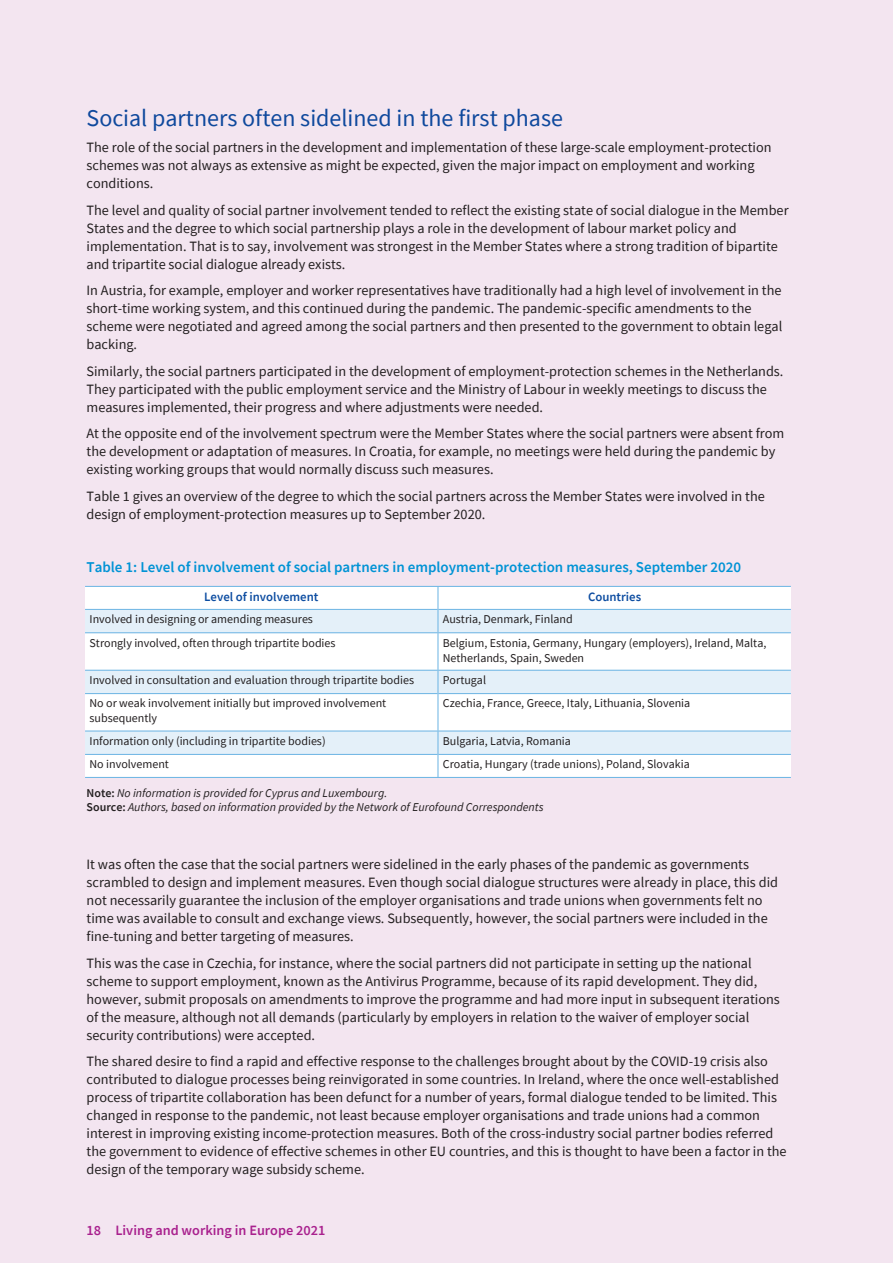
<style>
.page{position:relative;width:893px;height:1263px;background:#f3e5f0}
.page>*{position:absolute;margin:0;border:0;box-sizing:border-box;transform-origin:0 0}
.t1{font:24px "Source Sans Pro";color:#0f499d}
.t2{font:600 15px "Source Sans Pro";color:#0093d5}
.t3{font:14.25px/18px "Source Sans Pro";color:#231f20}
.t4{font:600 14.25px "Source Sans Pro";color:#a9218e}
.t5{font:600 12.75px "Source Sans Pro";color:#0d4da1}
.t6{font:12px/15px "Source Sans Pro";color:#231f20}
.t7{font:italic 12px "Source Sans Pro";color:#231f20}
.s1{font-weight:600;font-style:normal}
</style>
<div class="page">
<div style="left:85px;top:586px;width:706px;height:192px;background:#fff"></div>
<div style="left:85px;top:610px;width:353px;height:22px;background:#e4f0f9"></div>
<div style="left:438px;top:610px;width:353px;height:22px;background:#e4f0f9"></div>
<div style="left:85px;top:671px;width:353px;height:22px;background:#e4f0f9"></div>
<div style="left:438px;top:671px;width:353px;height:22px;background:#e4f0f9"></div>
<div style="left:85px;top:731px;width:353px;height:23px;background:#e4f0f9"></div>
<div style="left:438px;top:731px;width:353px;height:23px;background:#e4f0f9"></div>
<hr style="left:438px;top:587px;width:1px;height:190px;background:#6ab3e3">
<hr style="left:85px;top:586px;width:706px;height:1px;background:#6ab3e3">
<hr style="left:85px;top:609px;width:353px;height:1px;background:#6ab3e3">
<hr style="left:438px;top:609px;width:353px;height:1px;background:#6ab3e3">
<hr style="left:85px;top:632px;width:353px;height:1px;background:#6ab3e3">
<hr style="left:438px;top:632px;width:353px;height:1px;background:#6ab3e3">
<hr style="left:85px;top:670px;width:353px;height:1px;background:#6ab3e3">
<hr style="left:438px;top:670px;width:353px;height:1px;background:#6ab3e3">
<hr style="left:85px;top:693px;width:353px;height:1px;background:#6ab3e3">
<hr style="left:438px;top:693px;width:353px;height:1px;background:#6ab3e3">
<hr style="left:85px;top:731px;width:353px;height:1px;background:#6ab3e3">
<hr style="left:438px;top:731px;width:353px;height:1px;background:#6ab3e3">
<hr style="left:85px;top:754px;width:353px;height:1px;background:#6ab3e3">
<hr style="left:438px;top:754px;width:353px;height:1px;background:#6ab3e3">
<hr style="left:85px;top:777px;width:706px;height:1px;background:#6ab3e3">
<p class="t1" style="left:87px;top:102px;width:478px">Social partners often sidelined in the first phase</p>
<p class="t3" style="left:87px;top:138px;width:686px">The role of the social partners in the development and implementation of these large-scale employment-protection schemes was not always as extensive as might be expected, given the major impact on employment and working conditions.</p>
<p class="t3" style="left:87px;top:201px;width:703px">The level and quality of social partner involvement tended to reflect the existing state of social dialogue in the Member States and the degree to which social partnership plays a role in the development of labour market policy and implementation. That is to say, involvement was strongest in the Member States where a strong tradition of bipartite and tripartite social dialogue already exists.</p>
<p class="t3" style="left:87px;top:281px;width:697px">In Austria, for example, employer and worker representatives have traditionally had a high level of involvement in the short-time working system, and this continued during the pandemic. The pandemic-specific amendments to the scheme were negotiated and agreed among the social partners and then presented to the government to obtain legal backing.</p>
<p class="t3" style="left:87px;top:362px;width:698px">Similarly, the social partners participated in the development of employment-protection schemes in the Netherlands.<br>They participated with the public employment service and the Ministry of Labour in weekly meetings to discuss the measures implemented, their progress and where adjustments were needed.</p>
<p class="t3" style="left:87px;top:424px;width:699px">At the opposite end of the involvement spectrum were the Member States where the social partners were absent from the development or adaptation of measures. In Croatia, for example, no meetings were held during the pandemic by existing working groups that would normally discuss such measures.</p>
<p class="t3" style="left:87px;top:487px;width:680px">Table 1 gives an overview of the degree to which the social partners across the Member States were involved in the design of employment-protection measures up to September 2020.</p>
<p class="t2" style="left:87px;top:557px;width:656px">Table 1: Level of involvement of social partners in employment-protection measures, September 2020</p>
<p class="t5" style="left:204px;top:588px;width:116px">Level of involvement</p>
<p class="t5" style="left:588px;top:588px;width:55px">Countries</p>
<p class="t6" style="left:90px;top:611px;width:225px">Involved in designing or amending measures</p>
<p class="t6" style="left:443px;top:611px;width:131px">Austria, Denmark, Finland</p>
<p class="t6" style="left:90px;top:635px;width:248px">Strongly involved, often through tripartite bodies</p>
<p class="t6" style="left:443px;top:635px;width:325px">Belgium, Estonia, Germany, Hungary (employers), Ireland, Malta,<br>Netherlands, Spain, Sweden</p>
<p class="t6" style="left:90px;top:672px;width:326px">Involved in consultation and evaluation through tripartite bodies</p>
<p class="t6" style="left:443px;top:672px;width:45px">Portugal</p>
<p class="t6" style="left:90px;top:696px;width:298px">No or weak involvement initially but improved involvement subsequently</p>
<p class="t6" style="left:443px;top:696px;width:249px">Czechia, France, Greece, Italy, Lithuania, Slovenia</p>
<p class="t6" style="left:90px;top:733px;width:238px">Information only (including in tripartite bodies)</p>
<p class="t6" style="left:443px;top:733px;width:130px">Bulgaria, Latvia, Romania</p>
<p class="t6" style="left:90px;top:756px;width:81px">No involvement</p>
<p class="t6" style="left:443px;top:756px;width:248px">Croatia, Hungary (trade unions), Poland, Slovakia</p>
<p class="t7" style="left:87px;top:785px;width:302px"><span class="s1">Note:</span> No information is provided for Cyprus and Luxembourg.</p>
<p class="t7" style="left:87px;top:799px;width:459px"><span class="s1">Source:</span> Authors, based on information provided by the Network of Eurofound Correspondents</p>
<p class="t3" style="left:87px;top:855px;width:693px">It was often the case that the social partners were sidelined in the early phases of the pandemic as governments scrambled to design and implement measures. Even though social dialogue structures were already in place, this did not necessarily guarantee the inclusion of the employer organisations and trade unions when governments felt no time was available to consult and exchange views. Subsequently, however, the social partners were included in the fine-tuning and better targeting of measures.</p>
<p class="t3" style="left:87px;top:954px;width:695px">This was the case in Czechia, for instance, where the social partners did not participate in setting up the national scheme to support employment, known as the Antivirus Programme, because of its rapid development. They did, however, submit proposals on amendments to improve the programme and had more input in subsequent iterations of the measure, although not all demands (particularly by employers in relation to the waiver of employer social security contributions) were accepted.</p>
<p class="t3" style="left:87px;top:1052px;width:702px">The shared desire to find a rapid and effective response to the challenges brought about by the COVID-19 crisis also contributed to dialogue processes being reinvigorated in some countries. In Ireland, where the once well-established process of tripartite collaboration has been defunct for a number of years, formal dialogue tended to be limited. This changed in response to the pandemic, not least because employer organisations and trade unions had a common interest in improving existing income-protection measures. Both of the cross-industry social partner bodies referred the government to evidence of effective schemes in other EU countries, and this is thought to have been a factor in the design of the temporary wage subsidy scheme.</p>
<p class="t4" style="left:87px;top:1221px;width:240px">18 Living and working in Europe 2021</p>
</div>
